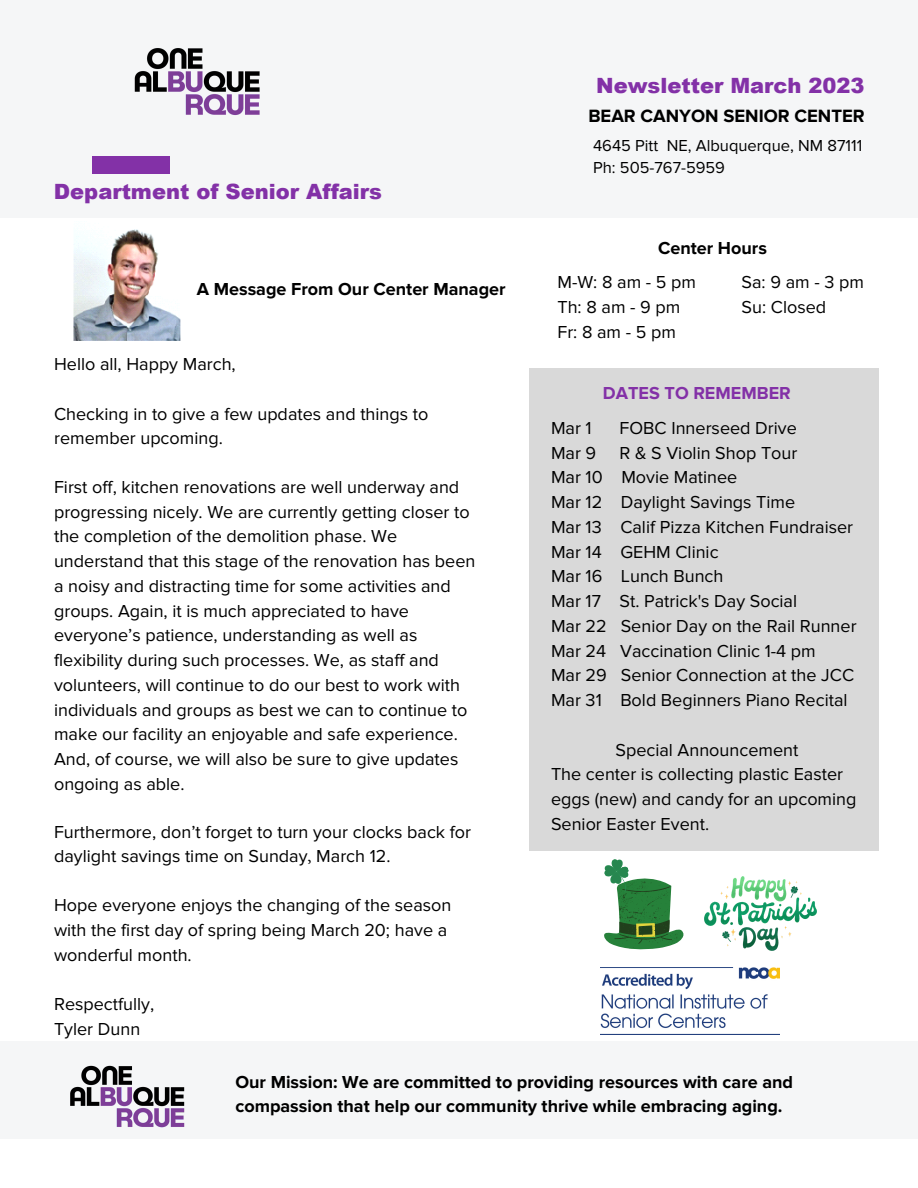
<style>
.page{position:relative;width:918px;height:1188px;background:#fff}
.page>*{position:absolute;margin:0;border:0;box-sizing:border-box;transform-origin:0 0}
.t1{font:900 21px "Arial";color:#8331a7}
.t2{font:700 18.45px "Proxima Nova";color:#000}
.t3{font:18px/24.8px "Proxima Nova";color:#000}
.t4{font:700 18px/24.8px "Proxima Nova";color:#000}
.t5{font:700 18px "Proxima Nova";color:#8331a7}
.t6{font:16.5px/22.5px "Proxima Nova";color:#000}
.s1{font-family:"Minion Pro"}
</style>
<div class="page">
<div style="left:0;top:0;width:918px;height:218px;background:#f5f6f7"></div>
<div style="left:0;top:1041px;width:918px;height:97px;background:#f5f6f7"></div>
<div style="left:92px;top:157px;width:77px;height:17px;background:#8331a7"></div>
<img style="left:134px;top:48px;width:126px;height:67px">
<img style="left:73px;top:229px;width:108px;height:112px">
<img style="left:70px;top:1065px;width:115px;height:63px">
<img style="left:600px;top:967px;width:179px;height:68px">
<img style="left:704px;top:877px;width:113px;height:73px">
<svg style="left:604px;top:859px;width:80px;height:91px"></svg>
<p class="t1" style="left:596px;top:70px;width:270px">Newsletter March 2023</p>
<p class="t1" style="left:54px;top:176px;width:330px">Department of Senior Affairs</p>
<p class="t4" style="left:197px;top:277px;width:310px">A Message From Our Center Manager</p>
<p class="t3" style="left:54px;top:352px;width:183px">Hello all, Happy March,</p>
<p class="t3" style="left:54px;top:402px;width:376px">Checking in to give a few updates and things to remember upcoming.</p>
<p class="t3" style="left:54px;top:475px;width:423px">First off, kitchen renovations are well underway and progressing nicely. We are currently getting closer to the completion of the demolition phase. We understand that this stage of the renovation has been a noisy and distracting time for some activities and groups. Again, it is much appreciated to have everyone’s patience, understanding as well as flexibility during such processes. We, as staff and volunteers, will continue to do our best to work with individuals and groups as best we can to continue to make our facility an enjoyable and safe experience.<br>And, of course, we will also be sure to give updates ongoing as able.</p>
<p class="t3" style="left:54px;top:821px;width:419px;line-height:23.5px">Furthermore, don’t forget to turn your clocks back for daylight savings time on Sunday<span class="s1">,</span> March 12.</p>
<p class="t3" style="left:54px;top:893px;width:399px">Hope everyone enjoys the changing of the season with the first day of spring being March 20; have a wonderful month.</p>
<p class="t3" style="left:54px;top:992px;width:102px">Respectfully,<br>Tyler Dunn</p>
<p class="t2" style="left:588px;top:105px;width:278px">BEAR CANYON SENIOR CENTER</p>
<p class="t6" style="left:593px;top:134px;width:271px">4645 Pitt NE, Albuquerque, NM 87111<br>Ph: 505-767-5959</p>
<p class="t4" style="left:658px;top:236px;width:110px">Center Hours</p>
<p class="t3" style="left:557px;top:270px;width:140px">M-W: 8 am - 5 pm<br>Th: 8 am - 9 pm<br>Fr: 8 am - 5 pm</p>
<p class="t3" style="left:742px;top:270px;width:124px">Sa: 9 am - 3 pm<br>Su: Closed</p>
<p class="t5" style="left:603px;top:383px;width:189px">DATES TO REMEMBER</p>
<p class="t3" style="left:551px;top:416px;width:42px">Mar 1</p>
<p class="t3" style="left:620px;top:416px;width:179px">FOBC Innerseed Drive</p>
<p class="t3" style="left:551px;top:441px;width:47px">Mar 9</p>
<p class="t3" style="left:551px;top:441px;width:307px;text-indent:68px">R &amp; S Violin Shop Tour<br>Mar 10 Movie Matinee<br>Mar 12 Daylight Savings Time<br>Mar 13 Calif Pizza Kitchen Fundraiser<br>Mar 14 GEHM Clinic<br>Mar 16 Lunch Bunch<br>Mar 17 St. Patrick's Day Social<br>Mar 22 Senior Day on the Rail Runner<br>Mar 24 Vaccination Clinic 1-4 pm<br>Mar 29 Senior Connection at the JCC<br>Mar 31 Bold Beginners Piano Recital</p>
<p class="t3" style="left:551px;top:738px;width:307px;text-indent:65px">Special Announcement<br>The center is collecting plastic Easter eggs (new) and candy for an upcoming<br>Senior Easter Event.</p>
<p class="t4" style="left:235px;top:1070px;width:559px">Our Mission: We are committed to providing resources with care and compassion that help our community thrive while embracing aging.</p>
</div>
